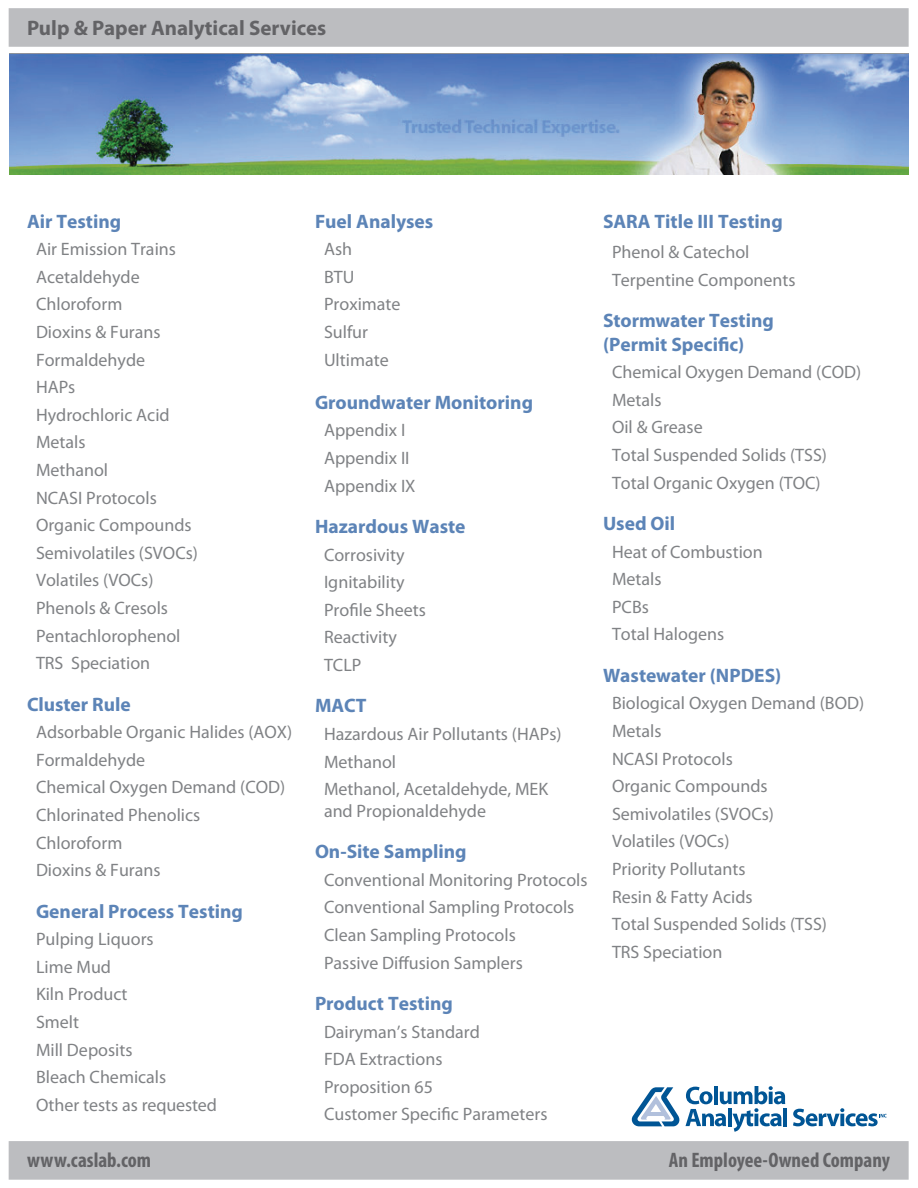
<style>
.page{position:relative;width:918px;height:1188px;background:#fff}
.page>*{position:absolute;margin:0;border:0;box-sizing:border-box;transform-origin:0 0}
.t1{font:700 condensed 21px "Myriad Pro";color:#636366}
.t2{font:700 21px "Myriad Pro";color:#636366}
.t3{font:700 19.5px/23.4px "Myriad Pro";color:#5c84b7}
.t4{font:18px/27.6px "Myriad Pro";color:#808285}
</style>
<div class="page">
<div style="left:9px;top:8px;width:900px;height:39px;background:#bcbdc0;border:2px solid #bcbdc0"></div>
<div style="left:9px;top:1141px;width:900px;height:39px;background:#bcbdc0;border:2px solid #bcbdc0"></div>
<svg style="left:632px;top:1086px;width:153px;height:46px"></svg>
<hr style="left:783px;top:1108px;width:4px;height:18px;background:#005595">
<svg style="left:793px;top:1108px;width:94px;height:18px"></svg>
<img style="left:9px;top:54px;width:900px;height:120px">
<p class="t2" style="left:27px;top:14px;width:301px">Pulp &amp; Paper Analytical Services</p>
<p class="t3" style="left:27px;top:209px;width:96px">Air Testing</p>
<p class="t4" style="left:36px;top:235px;width:164px">Air Emission Trains<br>Acetaldehyde<br>Chloroform<br>Dioxins &amp; Furans<br>Formaldehyde<br>HAPs<br>Hydrochloric Acid<br>Metals<br>Methanol<br>NCASI Protocols<br>Organic Compounds<br>Semivolatiles (SVOCs)<br>Volatiles (VOCs)<br>Phenols &amp; Cresols<br>Pentachlorophenol<br>TRS Speciation</p>
<p class="t3" style="left:27px;top:692px;width:105px">Cluster Rule</p>
<p class="t4" style="left:36px;top:718px;width:258px">Adsorbable Organic Halides (AOX)<br>Formaldehyde<br>Chemical Oxygen Demand (COD)<br>Chlorinated Phenolics<br>Chloroform<br>Dioxins &amp; Furans</p>
<p class="t3" style="left:36px;top:899px;width:209px">General Process Testing</p>
<p class="t4" style="left:36px;top:925px;width:182px">Pulping Liquors<br>Lime Mud<br>Kiln Product<br>Smelt<br>Mill Deposits<br>Bleach Chemicals<br>Other tests as requested</p>
<p class="t3" style="left:315px;top:209px;width:120px">Fuel Analyses</p>
<p class="t4" style="left:324px;top:235px;width:78px">Ash<br>BTU<br>Proximate<br>Sulfur<br>Ultimate</p>
<p class="t3" style="left:315px;top:390px;width:220px">Groundwater Monitoring</p>
<p class="t4" style="left:324px;top:416px;width:93px">Appendix I<br>Appendix II<br>Appendix IX</p>
<p class="t3" style="left:315px;top:514px;width:152px">Hazardous Waste</p>
<p class="t4" style="left:324px;top:541px;width:103px">Corrosivity<br>Ignitability<br>Profile Sheets<br>Reactivity<br>TCLP</p>
<p class="t3" style="left:315px;top:694px;width:53px">MACT</p>
<p class="t4" style="left:324px;top:720px;width:239px">Hazardous Air Pollutants (HAPs)<br>Methanol<br>Methanol, Acetaldehyde, MEK</p>
<p class="t4" style="left:324px;top:797px;width:164px">and Propionaldehyde</p>
<p class="t3" style="left:315px;top:839px;width:153px">On-Site Sampling</p>
<p class="t4" style="left:324px;top:866px;width:265px">Conventional Monitoring Protocols<br>Conventional Sampling Protocols<br>Clean Sampling Protocols<br>Passive Diffusion Samplers</p>
<p class="t3" style="left:315px;top:991px;width:139px">Product Testing</p>
<p class="t4" style="left:324px;top:1018px;width:225px">Dairyman’s Standard<br>FDA Extractions<br>Proposition 65<br>Customer Specific Parameters</p>
<p class="t3" style="left:603px;top:209px;width:181px">SARA Title III Testing</p>
<p class="t4" style="left:612px;top:238px;width:185px">Phenol &amp; Catechol<br>Terpentine Components</p>
<p class="t3" style="left:603px;top:308px;width:172px">Stormwater Testing (Permit Specific)</p>
<p class="t4" style="left:612px;top:358px;width:251px">Chemical Oxygen Demand (COD)<br>Metals<br>Oil &amp; Grease<br>Total Suspended Solids (TSS)<br>Total Organic Oxygen (TOC)</p>
<p class="t3" style="left:603px;top:511px;width:74px">Used Oil</p>
<p class="t4" style="left:612px;top:538px;width:152px">Heat of Combustion<br>Metals<br>PCBs<br>Total Halogens</p>
<p class="t3" style="left:603px;top:663px;width:180px">Wastewater (NPDES)</p>
<p class="t4" style="left:612px;top:689px;width:254px">Biological Oxygen Demand (BOD)<br>Metals<br>NCASI Protocols<br>Organic Compounds<br>Semivolatiles (SVOCs)<br>Volatiles (VOCs)<br>Priority Pollutants<br>Resin &amp; Fatty Acids<br>Total Suspended Solids (TSS)<br>TRS Speciation</p>
<p class="t1" style="left:27px;top:1147px;width:126px">www.caslab.com</p>
<p class="t1" style="left:669px;top:1147px;width:223px">An Employee-Owned Company</p>
</div>
